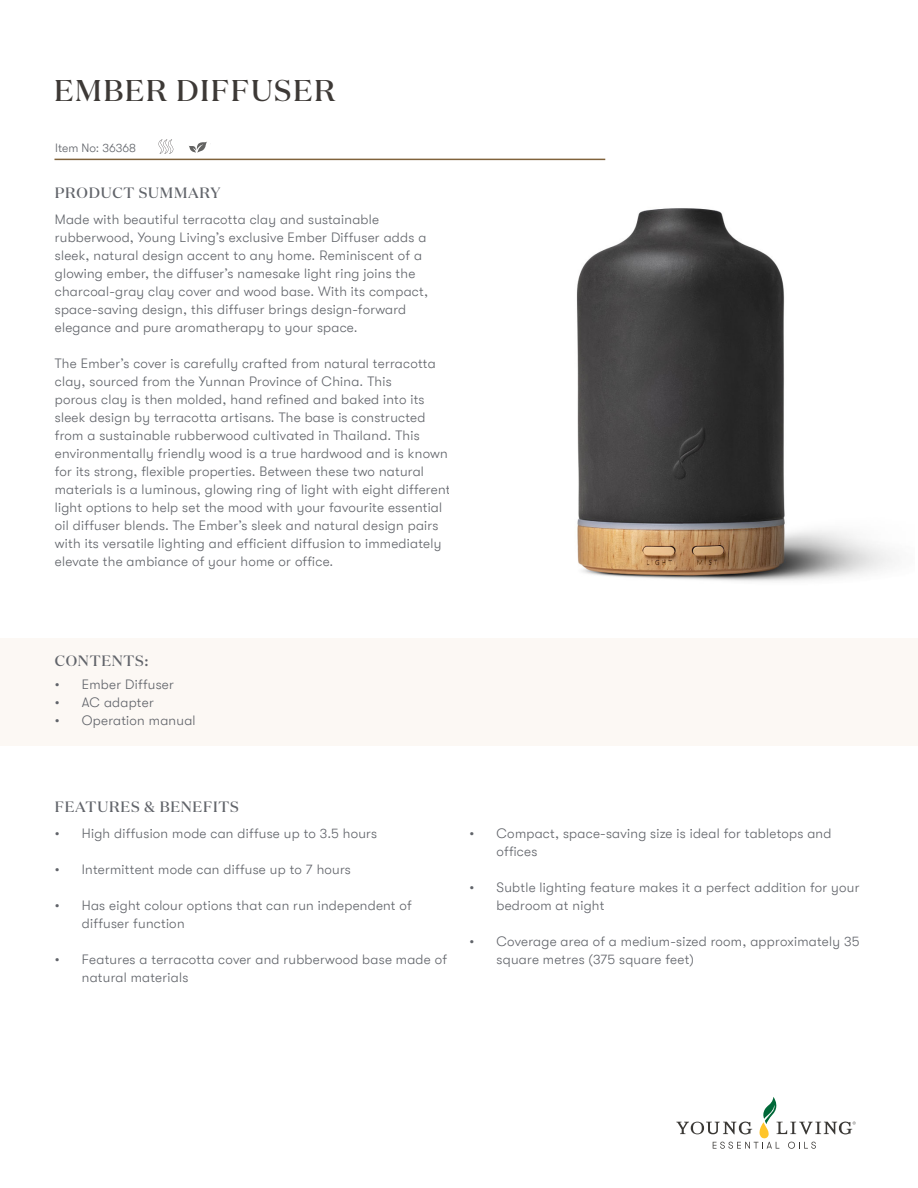
<style>
.page{position:relative;width:918px;height:1188px;background:#fff}
.page>*{position:absolute;margin:0;border:0;box-sizing:border-box;transform-origin:0 0}
.t1{font:500 30px "Domaine Display";letter-spacing:.05em;color:#3d3936}
.t2{font:500 15px "Domaine Display";letter-spacing:.05em;color:#61646a}
.t3{font:300 13.5px/18px "GT Walsheim";letter-spacing:.02em;color:#61646a}
.t4{font:300 12px "GT Walsheim";color:#61646a}
</style>
<div class="page">
<div style="left:0;top:639px;width:918px;height:107px;background:#fcf8f4"></div>
<svg style="left:676px;top:1097px;width:180px;height:52px"></svg>
<img style="left:449px;top:158px;width:445px;height:424px">
<hr style="left:54px;top:159px;width:551px;height:1px;background:#80623b">
<svg style="left:189px;top:141px;width:18px;height:12px"></svg>
<svg style="left:159px;top:139px;width:14px;height:15px"></svg>
<h1 class="t1" style="left:54px;top:72px;width:283px">EMBER DIFFUSER</h1>
<p class="t4" style="left:55px;top:141px;width:82px">Item No: 36368</p>
<p class="t2" style="left:55px;top:183px;width:167px">PRODUCT SUMMARY</p>
<p class="t3" style="left:55px;top:210px;width:375px">Made with beautiful terracotta clay and sustainable rubberwood, Young Living’s exclusive Ember Diffuser adds a sleek, natural design accent to any home. Reminiscent of a glowing ember, the diffuser’s namesake light ring joins the charcoal-gray clay cover and wood base. With its compact, space-saving design, this diffuser brings design-forward elegance and pure aromatherapy to your space.</p>
<p class="t3" style="left:55px;top:354px;width:397px">The Ember’s cover is carefully crafted from natural terracotta clay, sourced from the Yunnan Province of China. This<br>porous clay is then molded, hand refined and baked into its sleek design by terracotta artisans. The base is constructed from a sustainable rubberwood cultivated in Thailand. This environmentally friendly wood is a true hardwood and is known for its strong, flexible properties. Between these two natural materials is a luminous, glowing ring of light with eight different light options to help set the mood with your favourite essential oil diffuser blends. The Ember’s sleek and natural design pairs with its versatile lighting and efficient diffusion to immediately elevate the ambiance of your home or office.</p>
<p class="t2" style="left:55px;top:651px;width:95px">CONTENTS:</p>
<p class="t3" style="left:55px;top:676px;width:121px">• Ember Diffuser</p>
<p class="t3" style="left:55px;top:694px;width:100px">• AC adapter</p>
<p class="t3" style="left:55px;top:712px;width:142px">• Operation manual</p>
<p class="t2" style="left:55px;top:798px;width:186px">FEATURES &amp; BENEFITS</p>
<p class="t3" style="left:55px;top:824px;width:324px">• High diffusion mode can diffuse up to 3.5 hours</p>
<p class="t3" style="left:55px;top:860px;width:298px">• Intermittent mode can diffuse up to 7 hours</p>
<p class="t3" style="left:82px;top:896px;width:331px;text-indent:-27px">• Has eight colour options that can run independent of diffuser function</p>
<p class="t3" style="left:82px;top:950px;width:367px;text-indent:-27px">• Features a terracotta cover and rubberwood base made of natural materials</p>
<p class="t3" style="left:497px;top:824px;width:336px;text-indent:-27px">• Compact, space-saving size is ideal for tabletops and offices</p>
<p class="t3" style="left:497px;top:878px;width:365px;text-indent:-27px">• Subtle lighting feature makes it a perfect addition for your bedroom at night</p>
<p class="t3" style="left:497px;top:932px;width:364px;text-indent:-27px">• Coverage area of a medium-sized room, approximately 35 square metres (375 square feet)</p>
</div>
